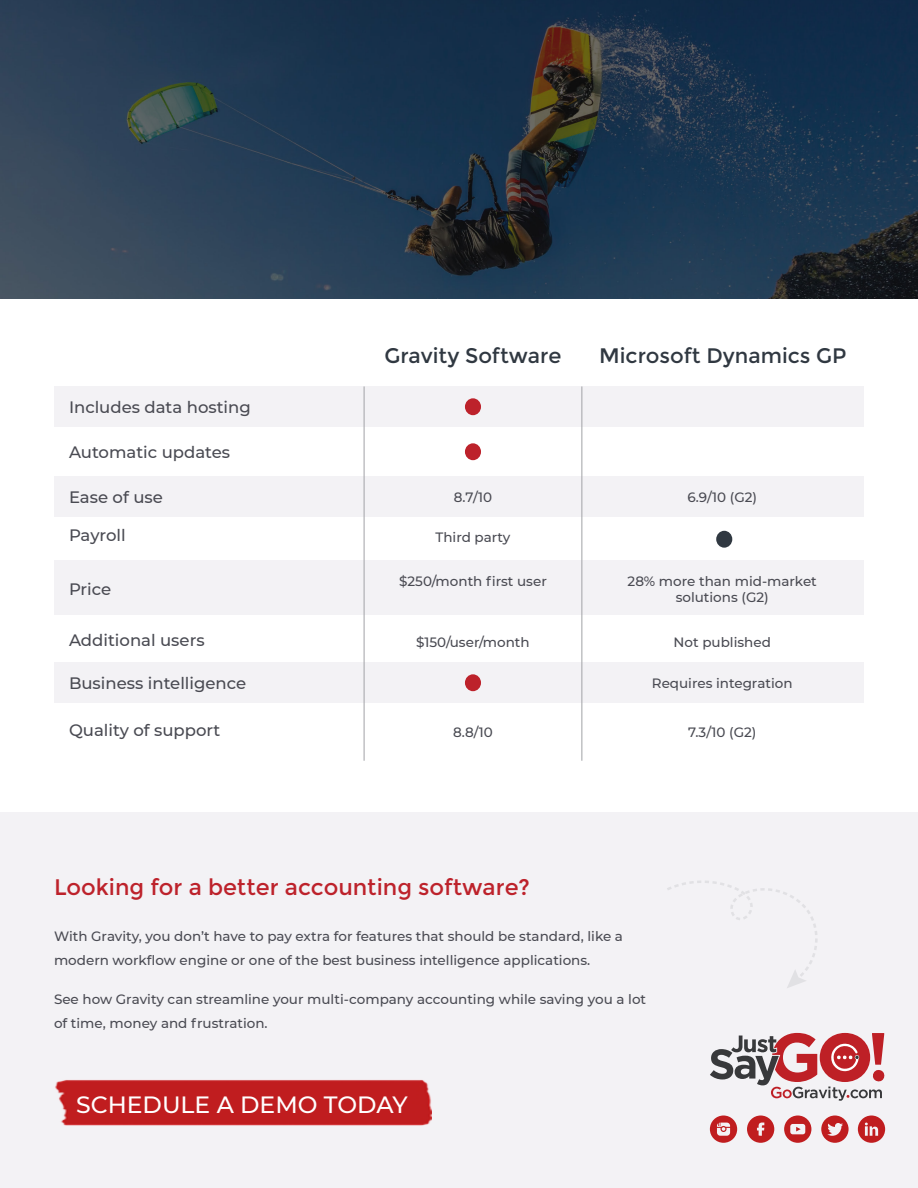
<style>
.page{position:relative;width:918px;height:1188px;background:#fff}
.page>*{position:absolute;margin:0;border:0;box-sizing:border-box;transform-origin:0 0}
.t1{font:500 23.55px "Montserrat";color:#fff}
.t2{font:22.5px "Montserrat";color:#bd222b}
.t3{font:21px "Montserrat";color:#303841}
.t4{font:500 16.5px "Montserrat";color:#494a52}
.t5{font:500 13.5px/24px "Montserrat";color:#494a52}
</style>
<div class="page">
<div style="left:0;top:812px;width:918px;height:376px;background:#f3f2f5"></div>
<img style="left:0;top:0;width:918px;height:298px">
<div style="left:54px;top:560px;width:810px;height:55px;background:#f3f2f5"></div>
<div style="left:54px;top:386px;width:810px;height:41px;background:#f3f2f5"></div>
<div style="left:54px;top:476px;width:810px;height:41px;background:#f3f2f5"></div>
<div style="left:54px;top:662px;width:810px;height:41px;background:#f3f2f5"></div>
<hr style="left:581px;top:386px;width:1px;height:375px;background:#a1a2a6">
<hr style="left:364px;top:386px;width:1px;height:375px;background:#a1a2a6">
<div style="left:465px;top:398px;width:16px;height:17px;background:#bd222b;border-radius:50%"></div>
<div style="left:716px;top:531px;width:16px;height:17px;background:#303841;border-radius:50%"></div>
<div style="left:465px;top:443px;width:16px;height:17px;background:#bd222b;border-radius:50%"></div>
<div style="left:465px;top:674px;width:16px;height:17px;background:#bd222b;border-radius:50%"></div>
<img style="left:55px;top:1080px;width:377px;height:46px">
<svg style="left:710px;top:1033px;width:175px;height:68px"></svg>
<svg style="left:710px;top:1116px;width:27px;height:27px"></svg>
<svg style="left:747px;top:1116px;width:27px;height:27px"></svg>
<svg style="left:784px;top:1116px;width:27px;height:27px"></svg>
<svg style="left:821px;top:1116px;width:28px;height:27px"></svg>
<svg style="left:858px;top:1116px;width:27px;height:27px"></svg>
<svg style="left:667px;top:881px;width:151px;height:107px"></svg>
<p class="t4" style="left:69px;top:396px;width:183px">Includes data hosting</p>
<p class="t4" style="left:69px;top:441px;width:163px">Automatic updates</p>
<p class="t4" style="left:69px;top:486px;width:95px">Ease of use</p>
<p class="t4" style="left:69px;top:524px;width:58px">Payroll</p>
<p class="t4" style="left:69px;top:577px;width:44px">Price</p>
<p class="t4" style="left:69px;top:629px;width:137px">Additional users</p>
<p class="t4" style="left:69px;top:672px;width:179px">Business intelligence</p>
<p class="t4" style="left:69px;top:719px;width:153px">Quality of support</p>
<h3 class="t3" style="left:384px;top:343px;width:179px">Gravity Software</h3>
<h3 class="t3" style="left:599px;top:343px;width:249px">Microsoft Dynamics GP</h3>
<p class="t5" style="left:454px;top:485px;width:40px">8.7/10</p>
<p class="t5" style="left:435px;top:525px;width:77px">Third party</p>
<p class="t5" style="left:687px;top:485px;width:71px">6.9/10 (G2)</p>
<p class="t5" style="left:399px;top:568px;width:149px">$250/month first user</p>
<p class="t5" style="left:628px;top:572px;width:191px;line-height:16.5px;text-align:center">28% more than mid-market solutions (G2)</p>
<p class="t5" style="left:416px;top:630px;width:115px">$150/user/month</p>
<p class="t5" style="left:674px;top:630px;width:99px">Not published</p>
<p class="t5" style="left:652px;top:671px;width:142px">Requires integration</p>
<p class="t5" style="left:453px;top:720px;width:41px">8.8/10</p>
<p class="t5" style="left:688px;top:720px;width:70px">7.3/10 (G2)</p>
<h2 class="t2" style="left:54px;top:874px;width:478px">Looking for a better accounting software?</h2>
<p class="t5" style="left:54px;top:924px;width:571px">With Gravity, you don’t have to pay extra for features that should be standard, like a modern workflow engine or one of the best business intelligence applications.</p>
<p class="t5" style="left:54px;top:987px;width:594px">See how Gravity can streamline your multi-company accounting while saving you a lot of time, money and frustration.</p>
<h1 class="t1" style="left:76px;top:1088px;width:333px">SCHEDULE A DEMO TODAY</h1>
</div>
